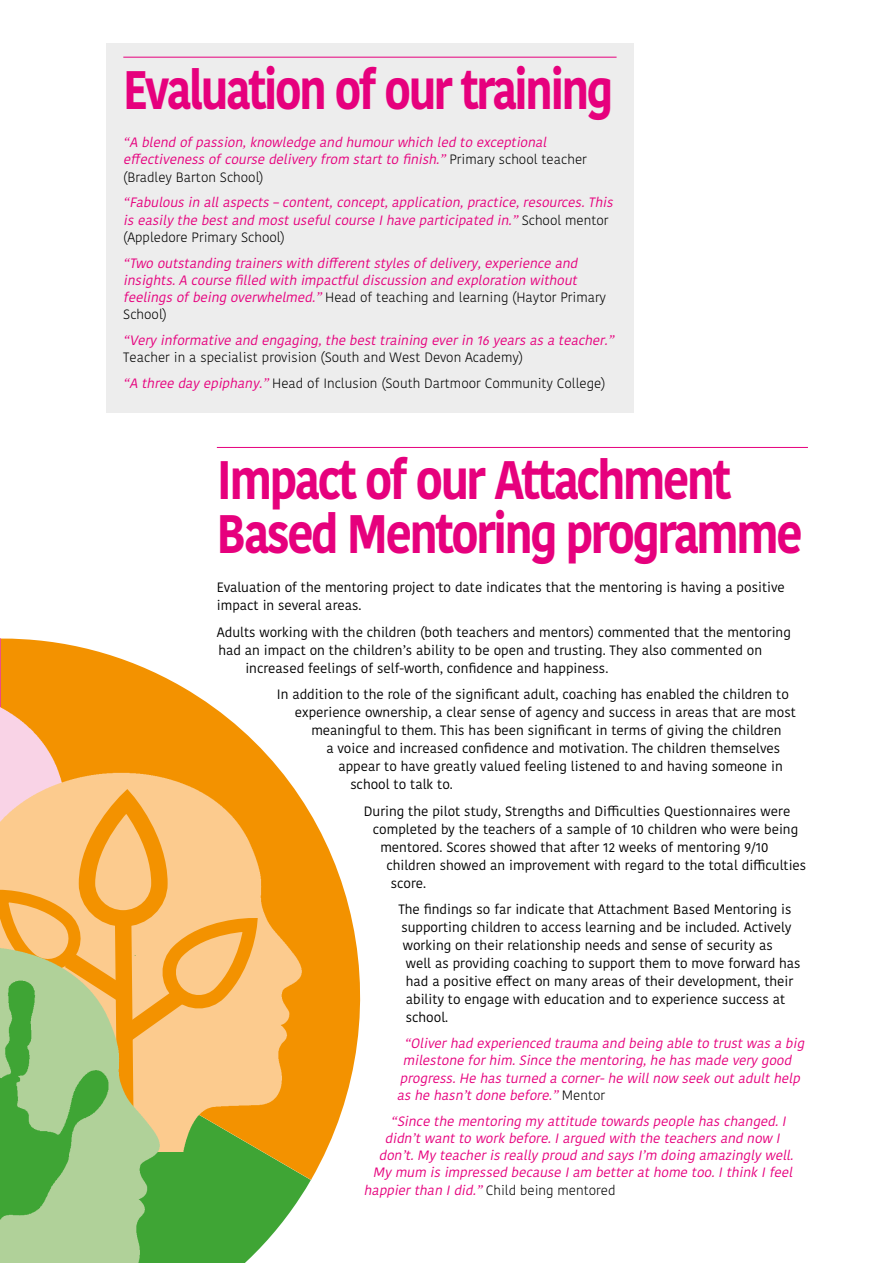
<style>
.page{position:relative;width:893px;height:1263px;background:#fff}
.page>*{position:absolute;margin:0;border:0;box-sizing:border-box;transform-origin:0 0}
.t1{font:700 54px/54px "Kohinoor Devanagari";letter-spacing:-.05em;color:#e6007d;scale:.85 1}
.t2{font:700 54px "Kohinoor Devanagari";letter-spacing:-.05em;color:#e6007d;scale:.83 1}
.t3{font:13.5px/18px "Kohinoor Devanagari";color:#000}
.t4{font:italic 13.5px/17.2px "Kohinoor Devanagari";color:#e6007d}
.t5{font:300 13.5px/25.8px "Kohinoor Devanagari";color:#000}
.s1{font-weight:300;font-style:normal;color:#000}
.s2{font-weight:400;font-style:italic;color:#e6007d}
</style>
<div class="page">
<hr style="left:217px;top:447px;width:591px;height:1px;background:#e6007d">
<div style="left:106px;top:43px;width:528px;height:369px;background:#ededed"></div>
<hr style="left:123px;top:57px;width:494px;height:1px;background:#e6007d">
<svg style="left:201px;top:1180px;width:110px;height:83px;fill:#3fa535"></svg>
<svg style="left:265px;top:884px;width:96px;height:296px"></svg>
<img style="left:265px;top:753px;width:77px;height:399px">
<svg style="left:0;top:638px;width:265px;height:542px;background:#f2b860"></svg>
<img style="left:0;top:922px;width:201px;height:341px">
<img style="left:0;top:955px;width:135px;height:287px">
<h1 class="t2" style="left:123px;top:58px;width:592px">Evaluation of our training</h1>
<p class="t4" style="left:123px;top:134px;width:465px">“A blend ofpassion,knowledge and humourwhich led to exceptional effectivenessofcourse deliveryfrom startto finish.”<span class="s1">P r i m a ry s c h o o l t e a c h e r (Bradley Barton School)</span></p>
<p class="t4" style="left:123px;top:194px;width:495px">“Fabulousin allaspects–content,concept,application,practice,resources.This iseasilythe bestand mostusefulcourse Ihave participated in.”<span class="s1">S c h o o l m e n t o r (Appledore Primary School)</span></p>
<p class="t4" style="left:123px;top:254px;width:484px">“Two outstanding trainerswith differentstylesofdelivery,experience and insights.A course filled with impactfuldiscussion and exploration without feelingsofbeing overwhelmed.”<span class="s1">Head of teaching and learning (Haytor Primary School)</span></p>
<p class="t4" style="left:123px;top:332px;width:495px">“Veryinformative and engaging,the besttraining everin 16yearsasa teacher.”</p>
<p class="t5" style="left:123px;top:345px;width:484px">Teacher in a specialist provision (South and West Devon Academy)<br><span class="s2">“A three dayepiphany.”</span>Head of Inclusion (South Dartmoor Community College)</p>
<h1 class="t1" style="left:217px;top:453px;width:691px">Impact of our Attachment<br>Based Mentoring programme</h1>
<p class="t3" style="left:217px;top:579px;width:569px">Evaluation of the mentoring project to date indicates that the mentoring is having a positive impact in several areas.</p>
<p class="t3" style="left:217px;top:623px;width:575px">Adults working with the children (both teachers and mentors) commented that the mentoring</p>
<p class="t3" style="left:218px;top:641px;width:545px">had an impact on the children’s ability to be open and trusting. They also commented on</p>
<p class="t3" style="left:245px;top:659px;width:364px">increased feelings of self-worth, confidence and happiness.</p>
<p class="t3" style="left:277px;top:685px;width:514px">In addition to the role of the significant adult, coaching has enabled the children to</p>
<p class="t3" style="left:295px;top:703px;width:503px">experience ownership, a clear sense of agency and success in areas that are most</p>
<p class="t3" style="left:311px;top:721px;width:472px">meaningful to them. This has been significant in terms of giving the children</p>
<p class="t3" style="left:326px;top:739px;width:455px">a voice and increased confidence and motivation. The children themselves</p>
<p class="t3" style="left:338px;top:757px;width:446px">appear to have greatly valued feeling listened to and having someone in</p>
<p class="t3" style="left:350px;top:775px;width:104px">school to talk to.</p>
<p class="t3" style="left:364px;top:802px;width:428px">During the pilot study, Strengths and Difficulties Questionnaires were</p>
<p class="t3" style="left:373px;top:820px;width:427px">completed by the teachers of a sample of 10 children who were being</p>
<p class="t3" style="left:380px;top:838px;width:390px">mentored. Scores showed that after 12 weeks of mentoring 9/10</p>
<p class="t3" style="left:386px;top:856px;width:421px">children showed an improvement with regard to the total difficulties</p>
<p class="t3" style="left:391px;top:874px;width:37px">score.</p>
<p class="t3" style="left:398px;top:900px;width:395px">The findings so far indicate that Attachment Based Mentoring is</p>
<p class="t3" style="left:401px;top:918px;width:392px">supporting children to access learning and be included. Actively</p>
<p class="t3" style="left:403px;top:936px;width:371px">working on their relationship needs and sense of security as</p>
<p class="t3" style="left:406px;top:954px;width:396px">well as providing coaching to support them to move forward has</p>
<p class="t3" style="left:406px;top:972px;width:389px">had a positive effect on many areas of their development, their</p>
<p class="t3" style="left:406px;top:990px;width:381px">ability to engage with education and to experience success at</p>
<p class="t3" style="left:406px;top:1008px;width:44px">school.</p>
<p class="t4" style="left:404px;top:1035px;width:405px">“Oliverhad experienced trauma and being able to trustwasa big</p>
<p class="t4" style="left:403px;top:1052px;width:394px">milestone forhim.Since the mentoring,he hasmade verygood</p>
<p class="t4" style="left:400px;top:1069px;width:405px">progress.He hasturned a corner-he willnow seekoutadulthelp</p>
<p class="t4" style="left:397px;top:1086px;width:210px">ashe hasn’tdone before.”<span class="s1">M e n t o r</span></p>
<p class="t4" style="left:391px;top:1112px;width:400px">“Since the mentoring myattitude towardspeople haschanged.I</p>
<p class="t4" style="left:385px;top:1129px;width:400px">didn’twantto workbefore.Iargued with the teachersand now I</p>
<p class="t4" style="left:379px;top:1147px;width:419px">don’t.Myteacherisreallyproud and saysI’m doing amazinglywell.</p>
<p class="t4" style="left:373px;top:1164px;width:425px">Mymum isimpressed because Iam betterathome too.IthinkIfeel</p>
<p class="t5" style="left:364px;top:1177px;width:253px"><span class="s2">happierthan Idid.”</span>Child being mentored</p>
</div>
